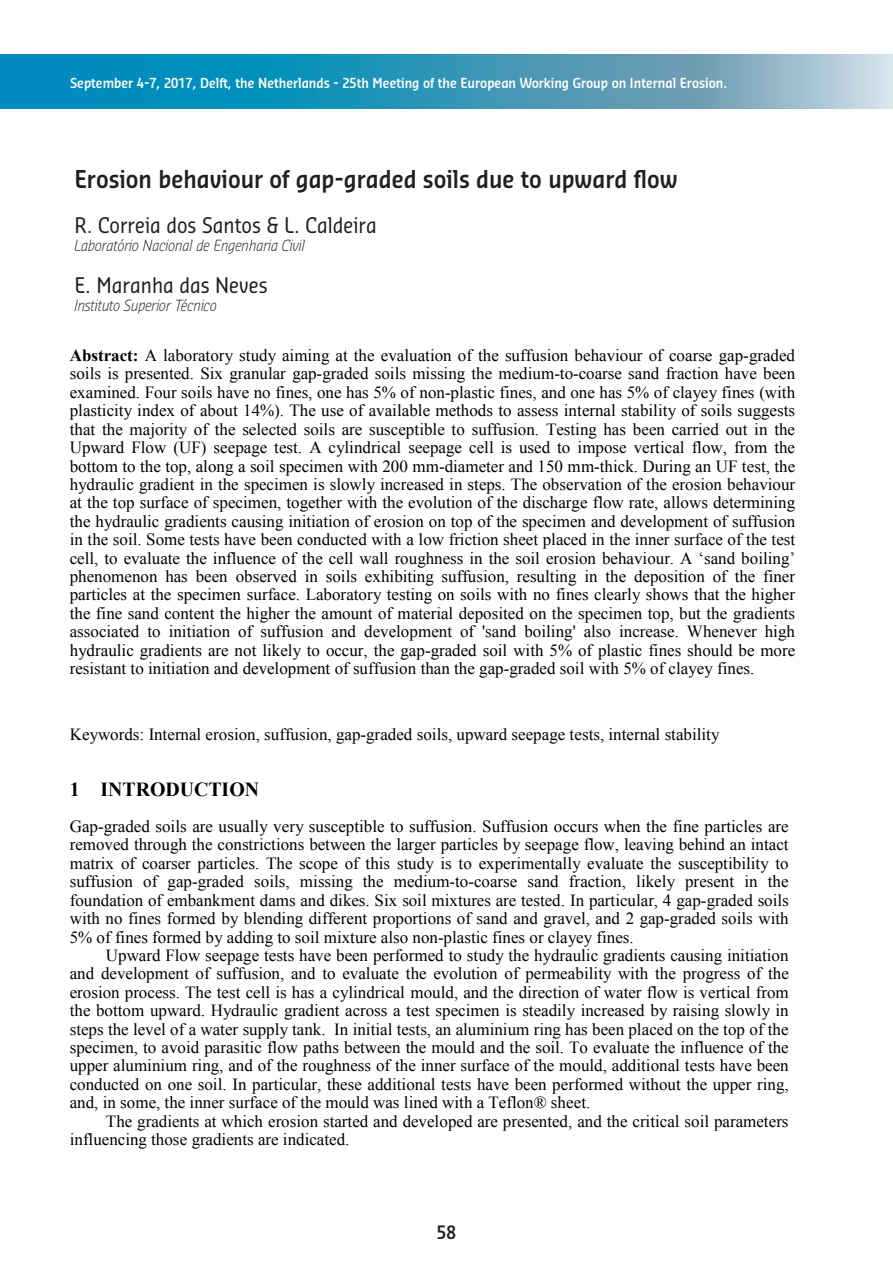
<style>
.page{position:relative;width:893px;height:1263px;background:#fff}
.page>*{position:absolute;margin:0;border:0;box-sizing:border-box;transform-origin:0 0}
.t1{font:28.35px "Times New Roman";letter-spacing:.01em;color:#000}
.t2{font:600 24px "Sansa Con Pro";color:#231f20}
.t3{font:21px "Sansa Con Pro";color:#231f20}
.t4{font:19.95px "Times New Roman";color:#000}
.t5{font:700 19.95px "Times New Roman";color:#000}
.t6{font:600 18px "Sansa Con Pro";color:#231f20}
.t7{font:16.95px/18.5px "Times New Roman";color:#000;text-align:justify}
.t8{font:italic 16.95px "Times New Roman";color:#000}
.t9{font:italic 15px "Sansa Con Pro Lightl";color:#231f20}
.t10{font:600 13.5px "Sansa Con Pro";color:#fff}
.s1{font-weight:700}
</style>
<div class="page">
<svg style="left:0;top:54px;width:893px;height:54px;background:#3f9cbd"></svg>
<p class="t10" style="left:70px;top:74px;width:659px">September 4-7, 2017, Delft, the Netherlands - 25th Meeting of the European Working Group on Internal Erosion.</p>
<p class="t1" style="left:70px;top:154px;width:682px">Erosion behaviour of gap-graded soils due to upward flow</p>
<p class="t4" style="left:70px;top:211px;width:289px">R. Correia dos Santos &amp; L. Caldeira</p>
<p class="t8" style="left:70px;top:235px;width:293px">Laboratório Nacional de Engenharia Civil</p>
<p class="t4" style="left:70px;top:279px;width:180px">E. Maranha das Neves</p>
<p class="t2" style="left:74px;top:163px;width:605px">Erosion behaviour of gap-graded soils due to upward flow</p>
<p class="t3" style="left:74px;top:211px;width:304px">R. Correia dos Santos &amp; L. Caldeira</p>
<p class="t9" style="left:74px;top:236px;width:232px">Laboratório Nacional de Engenharia Civil</p>
<p class="t3" style="left:74px;top:271px;width:195px">E. Maranha das Neves</p>
<p class="t9" style="left:74px;top:296px;width:144px">Instituto Superior Técnico</p>
<p class="t7" style="left:70px;top:346px;width:727px"><span class="s1">Abstract:</span> A laboratory study aiming at the evaluation of the suffusion behaviour of coarse gap-graded soils is presented. Six granular gap-graded soils missing the medium-to-coarse sand fraction have been examined. Four soils have no fines, one has 5% of non-plastic fines, and one has 5% of clayey fines (with plasticity index of about 14%). The use of available methods to assess internal stability of soils suggests that the majority of the selected soils are susceptible to suffusion. Testing has been carried out in the Upward Flow (UF) seepage test. A cylindrical seepage cell is used to impose vertical flow, from the bottom to the top, along a soil specimen with 200 mm-diameter and 150 mm-thick. During an UF test, the hydraulic gradient in the specimen is slowly increased in steps. The observation of the erosion behaviour at the top surface of specimen, together with the evolution of the discharge flow rate, allows determining the hydraulic gradients causing initiation of erosion on top of the specimen and development of suffusion in the soil. Some tests have been conducted with a low friction sheet placed in the inner surface of the test cell, to evaluate the influence of the cell wall roughness in the soil erosion behaviour. A ‘sand boiling’ phenomenon has been observed in soils exhibiting suffusion, resulting in the deposition of the finer particles at the specimen surface. Laboratory testing on soils with no fines clearly shows that the higher the fine sand content the higher the amount of material deposited on the specimen top, but the gradients associated to initiation of suffusion and development of 'sand boiling' also increase. Whenever high hydraulic gradients are not likely to occur, the gap-graded soil with 5% of plastic fines should be more resistant to initiation and development of suffusion than the gap-graded soil with 5% of clayey fines.</p>
<p class="t7" style="left:70px;top:725px;width:651px">Keywords: Internal erosion, suffusion, gap-graded soils, upward seepage tests, internal stability</p>
<p class="t5" style="left:70px;top:775px;width:191px">1 INTRODUCTION</p>
<p class="t7" style="left:70px;top:817px;width:720px">Gap-graded soils are usually very susceptible to suffusion. Suffusion occurs when the fine particles are</p>
<p class="t7" style="left:70px;top:835px;width:720px">removed through the constrictions between the larger particles by seepage flow, leaving behind an intact</p>
<p class="t7" style="left:70px;top:854px;width:720px">matrix of coarser particles. The scope of this study is to experimentally evaluate the susceptibility to</p>
<p class="t7" style="left:70px;top:872px;width:720px">suffusion of gap-graded soils, missing the medium-to-coarse sand fraction, likely present in the</p>
<p class="t7" style="left:70px;top:890px;width:721px">foundation of embankment dams and dikes. Six soil mixtures are tested. In particular, 4 gap-graded soils</p>
<p class="t7" style="left:70px;top:909px;width:720px">with no fines formed by blending different proportions of sand and gravel, and 2 gap-graded soils with</p>
<p class="t7" style="left:70px;top:927px;width:565px">5% of fines formed by adding to soil mixture also non-plastic fines or clayey fines.</p>
<p class="t7" style="left:106px;top:946px;width:684px">Upward Flow seepage tests have been performed to study the hydraulic gradients causing initiation</p>
<p class="t7" style="left:70px;top:964px;width:721px">and development of suffusion, and to evaluate the evolution of permeability with the progress of the</p>
<p class="t7" style="left:70px;top:982px;width:720px">erosion process. The test cell is has a cylindrical mould, and the direction of water flow is vertical from</p>
<p class="t7" style="left:70px;top:1001px;width:720px">the bottom upward. Hydraulic gradient across a test specimen is steadily increased by raising slowly in</p>
<p class="t7" style="left:70px;top:1019px;width:720px">steps the level of a water supply tank. In initial tests, an aluminium ring has been placed on the top of the</p>
<p class="t7" style="left:70px;top:1038px;width:721px">specimen, to avoid parasitic flow paths between the mould and the soil. To evaluate the influence of the</p>
<p class="t7" style="left:70px;top:1056px;width:720px">upper aluminium ring, and of the roughness of the inner surface of the mould, additional tests have been</p>
<p class="t7" style="left:70px;top:1075px;width:720px">conducted on one soil. In particular, these additional tests have been performed without the upper ring,</p>
<p class="t7" style="left:70px;top:1093px;width:522px">and, in some, the inner surface of the mould was lined with a Teflon® sheet.</p>
<p class="t7" style="left:106px;top:1111px;width:684px">The gradients at which erosion started and developed are presented, and the critical soil parameters</p>
<p class="t7" style="left:70px;top:1130px;width:281px">influencing those gradients are indicated.</p>
<p class="t6" style="left:437px;top:1220px;width:21px">58</p>
</div>
